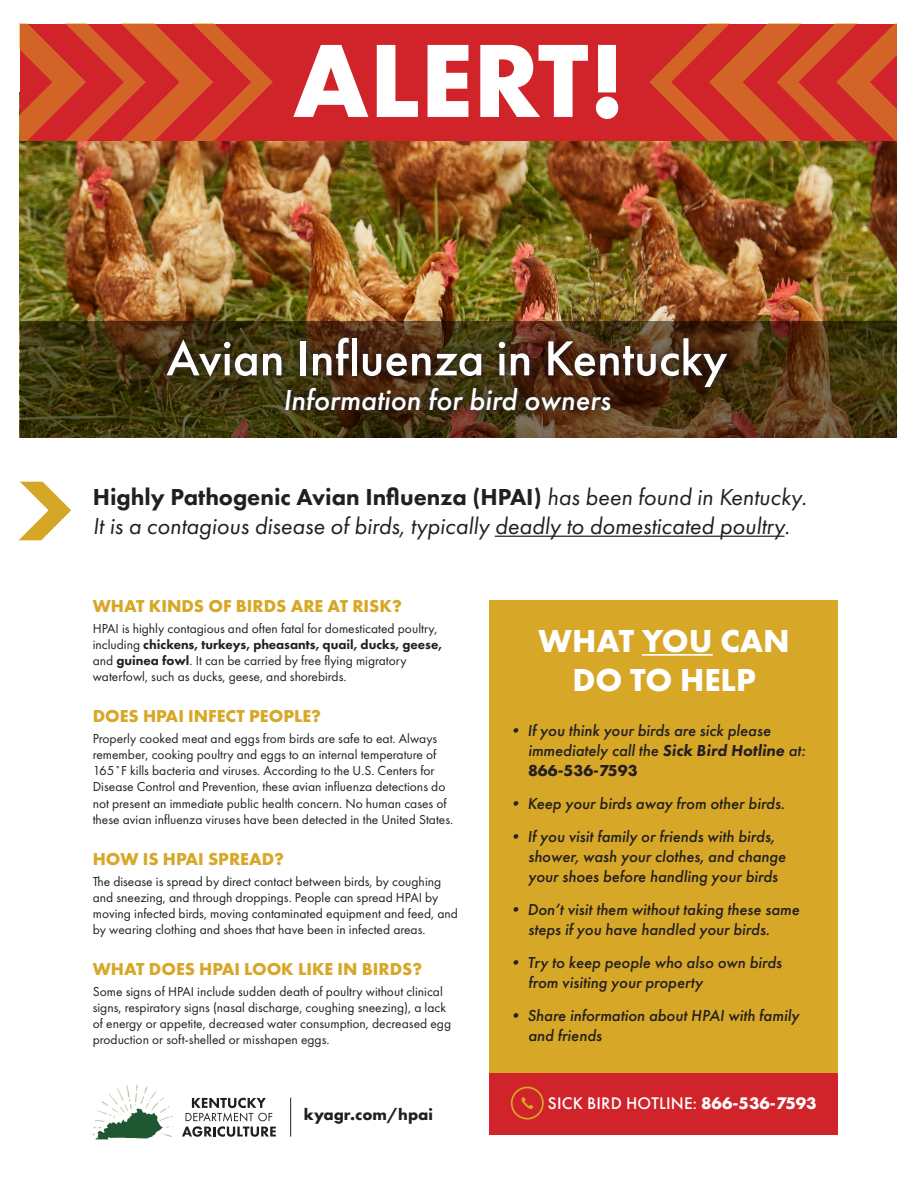
<style>
.page{position:relative;width:918px;height:1188px;background:#fff}
.page>*{position:absolute;margin:0;border:0;box-sizing:border-box;transform-origin:0 0}
.t1{font:700 108px "Futura PT";color:#fff}
.t2{font:500 51px "Futura PT";color:#fff}
.t3{font:700 33px/39.6px "Futura PT";color:#fff;text-align:center}
.t4{font:italic 500 30px "Futura PT";color:#fff}
.t5{font:italic 24px "Futura PT";color:#231f20}
.t6{font:800 24px "Futura PT";color:#231f20}
.t7{font:700 17.85px "Futura PT";color:#d7a727}
.t8{font:500 17.4px "Futura PT";letter-spacing:.01em;color:#fff}
.t9{font:700 16.65px "Futura PT";color:#231f20}
.t10{font:italic 500 16.5px/19.8px "Futura PT";color:#231f20}
.t11{font:13.5px/16.2px "Futura PT";color:#231f20}
.s1{font-weight:400;font-style:italic}
.s2{font-weight:800}
.s3{font-weight:700;font-style:normal}
.s4{font-weight:700}
</style>
<div class="page">
<img style="left:20px;top:140px;width:876px;height:181px">
<svg style="left:20px;top:321px;width:876px;height:117px;background:#493714"></svg>
<div style="left:20px;top:24px;width:876px;height:116px;background:#d1232a"></div>
<svg style="left:649px;top:24px;width:247px;height:116px"></svg>
<svg style="left:20px;top:24px;width:253px;height:116px"></svg>
<hr style="left:495px;top:536px;width:290px;height:1px;background:#231f20">
<svg style="left:160px;top:330px;width:574px;height:88px;background:#402d13"></svg>
<svg style="left:19px;top:482px;width:53px;height:58px"></svg>
<div style="left:489px;top:1058px;width:349px;height:77px;background:#d1232a"></div>
<div style="left:489px;top:600px;width:349px;height:473px;background:#d7a727"></div>
<hr style="left:642px;top:654px;width:71px;height:2px;background:#fff">
<svg style="left:511px;top:1087px;width:33px;height:33px"></svg>
<svg style="left:182px;top:1098px;width:94px;height:39px"></svg>
<svg style="left:93px;top:1084px;width:80px;height:55px"></svg>
<hr style="left:290px;top:1098px;width:1px;height:39px;background:#231f20">
<p class="t1" style="left:293px;top:11px;width:334px">ALERT!</p>
<p class="t2" style="left:166px;top:328px;width:563px">Avian Influenza in Kentucky</p>
<p class="t4" style="left:283px;top:381px;width:329px">Information for bird owners</p>
<p class="t6" style="left:93px;top:482px;width:716px">Highly Pathogenic Avian Influenza (HPAI) <span class="s1">has been found in Kentucky.</span></p>
<p class="t5" style="left:93px;top:512px;width:699px">It is a contagious disease of birds, typically deadly to domesticated poultry.</p>
<p class="t7" style="left:93px;top:595px;width:311px">WHAT KINDS OF BIRDS ARE AT RISK?</p>
<p class="t11" style="left:93px;top:620px;width:351px">HPAI is highly contagious and often fatal for domesticated poultry, including <span class="s2">chickens, turkeys, pheasants, quail, ducks, geese, </span>and <span class="s2">guinea fowl</span>. It can be carried by free flying migratory waterfowl, such as ducks, geese, and shorebirds.</p>
<p class="t7" style="left:93px;top:705px;width:230px">DOES HPAI INFECT PEOPLE?</p>
<p class="t11" style="left:93px;top:730px;width:362px">Properly cooked meat and eggs from birds are safe to eat. Always remember, cooking poultry and eggs to an internal temperature of 165˚F kills bacteria and viruses. According to the U.S. Centers for Disease Control and Prevention, these avian influenza detections do not present an immediate public health concern. No human cases of these avian influenza viruses have been detected in the United States.</p>
<p class="t7" style="left:93px;top:848px;width:193px">HOW IS HPAI SPREAD?</p>
<p class="t11" style="left:93px;top:873px;width:367px">The disease is spread by direct contact between birds, by coughing and sneezing, and through droppings. People can spread HPAI by moving infected birds, moving contaminated equipment and feed, and by wearing clothing and shoes that have been in infected areas.</p>
<p class="t7" style="left:93px;top:958px;width:331px">WHAT DOES HPAI LOOK LIKE IN BIRDS?</p>
<p class="t11" style="left:93px;top:983px;width:360px">Some signs of HPAI include sudden death of poultry without clinical signs, respiratory signs (nasal discharge, coughing sneezing), a lack of energy or appetite, decreased water consumption, decreased egg production or soft-shelled or misshapen eggs.</p>
<p class="t9" style="left:304px;top:1104px;width:131px">kyagr.com/hpai</p>
<p class="t3" style="left:539px;top:620px;width:253px">WHAT YOU CAN<br>DO TO HELP</p>
<p class="t10" style="left:528px;top:721px;width:279px;text-indent:-21px">• If you think your birds are sick please immediately call the <span class="s2">Sick Bird Hotline</span> at:<br><span class="s3">866-536-7593</span></p>
<p class="t10" style="left:507px;top:794px;width:279px">• Keep your birds away from other birds.</p>
<p class="t10" style="left:528px;top:827px;width:259px;text-indent:-21px">• If you visit family or friends with birds, shower, wash your clothes, and change your shoes before handling your birds</p>
<p class="t10" style="left:507px;top:900px;width:294px;text-align:center">• Don’t visit them without taking these same steps if you have handled your birds.</p>
<p class="t10" style="left:528px;top:953px;width:255px;text-indent:-21px">• Try to keep people who also own birds from visiting your property</p>
<p class="t10" style="left:528px;top:1006px;width:272px;text-indent:-21px">• Share information about HPAI with family and friends</p>
<p class="t8" style="left:548px;top:1093px;width:270px">SICK BIRD HOTLINE: <span class="s4">866-536-7593</span></p>
</div>
